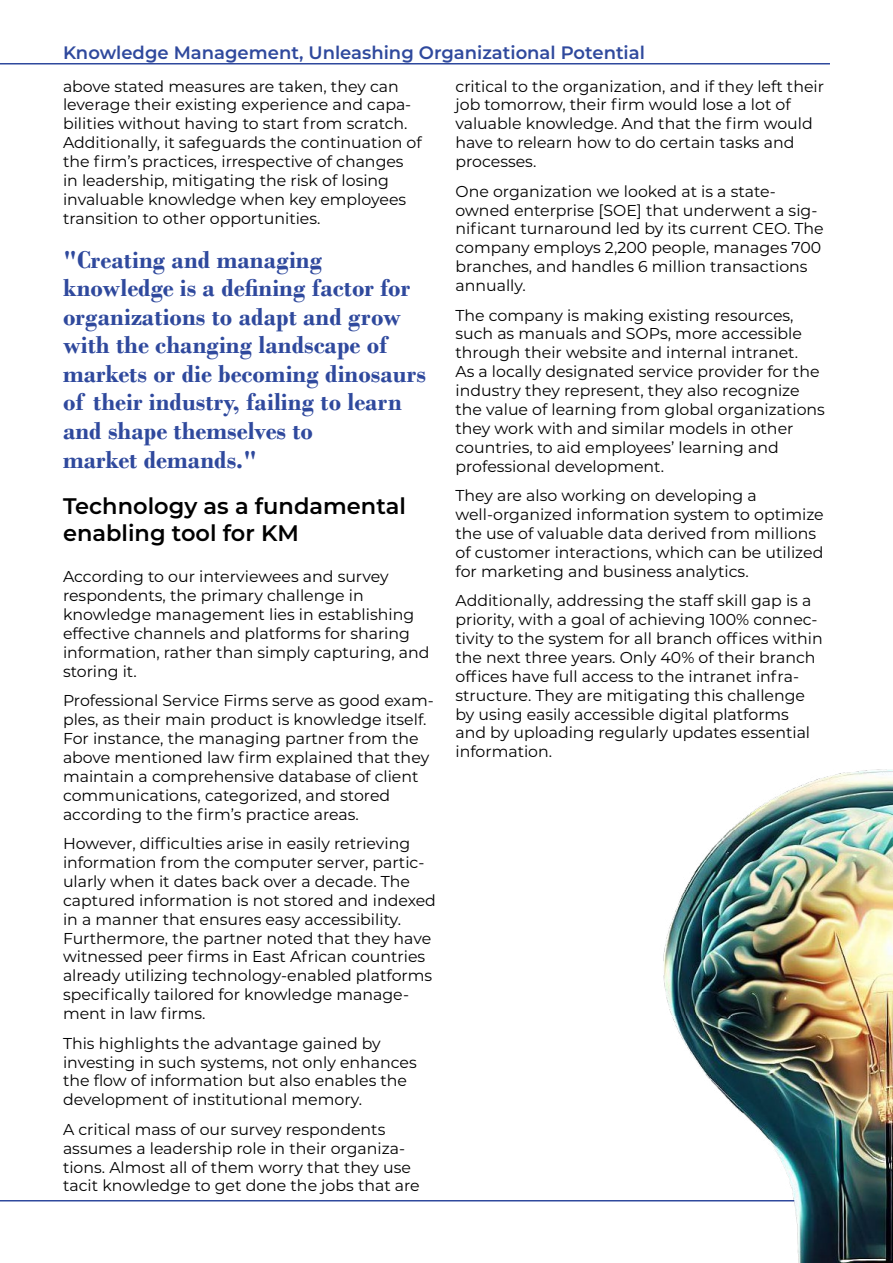
<style>
.page{position:relative;width:893px;height:1263px;background:#fff}
.page>*{position:absolute;margin:0;border:0;box-sizing:border-box;transform-origin:0 0}
.t1{font:700 25.5px/28.5px "Bodoni";color:#2f499d}
.t2{font:600 22.5px/27px "Montserrat";color:#000}
.t3{font:600 18px "Montserrat";color:#2f499d}
.t4{font:15.75px/18.9px "Montserrat";color:#000}
</style>
<div class="page">
<hr style="left:0;top:1200px;width:830px;height:1px;background:#2f499d">
<hr style="left:0;top:63px;width:830px;height:2px;background:#2f499d">
<img style="left:506px;top:769px;width:387px;height:494px">
<p class="t3" style="left:63px;top:40px;width:583px">Knowledge Management, Unleashing Organizational Potential</p>
<p class="t4" style="left:63px;top:76px;width:360px">above stated measures are taken, they can leverage their existing experience and capa&shy;bilities without having to start from scratch.<br>Additionally, it safeguards the continuation of the firm’s practices, irrespective of changes in leadership, mitigating the risk of losing invaluable knowledge when key employees transition to other opportunities.</p>
<p class="t4" style="left:455px;top:76px;width:370px">critical to the organization, and if they left their job tomorrow, their firm would lose a lot of valuable knowledge. And that the firm would have to relearn how to do certain tasks and processes.</p>
<p class="t4" style="left:455px;top:181px;width:370px">One organization we looked at is a state&shy;owned enterprise [SOE] that underwent a sig&shy;nificant turnaround led by its current CEO. The company employs 2,200 people, manages 700 branches, and handles 6 million transactions annually.</p>
<p class="t4" style="left:455px;top:305px;width:371px">The company is making existing resources, such as manuals and SOPs, more accessible through their website and internal intranet.<br>As a locally designated service provider for the industry they represent, they also recognize the value of learning from global organizations they work with and similar models in other countries, to aid employees’ learning and professional development.</p>
<p class="t4" style="left:455px;top:485px;width:370px">They are also working on developing a well-organized information system to optimize the use of valuable data derived from millions of customer interactions, which can be utilized for marketing and business analytics.</p>
<p class="t4" style="left:455px;top:590px;width:369px">Additionally, addressing the staff skill gap is a priority, with a goal of achieving 100% connec&shy;tivity to the system for all branch offices within the next three years. Only 40% of their branch offices have full access to the intranet infra&shy;structure. They are mitigating this challenge by using easily accessible digital platforms and by uploading regularly updates essential information.</p>
<h1 class="t1" style="left:63px;top:245px;width:365px">"Creating and managing knowledge is a defining factor for organizations to adapt and grow with the changing landscape of markets or die becoming dinosaurs of their industry, failing to learn and shape themselves to<br>market demands."</h1>
<h2 class="t2" style="left:63px;top:492px;width:345px">Technology as a fundamental enabling tool for KM</h2>
<p class="t4" style="left:63px;top:567px;width:368px">According to our interviewees and survey respondents, the primary challenge in knowledge management lies in establishing effective channels and platforms for sharing information, rather than simply capturing, and storing it.</p>
<p class="t4" style="left:63px;top:691px;width:372px">Professional Service Firms serve as good exam&shy;ples, as their main product is knowledge itself.<br>For instance, the managing partner from the above mentioned law firm explained that they maintain a comprehensive database of client communications, categorized, and stored according to the firm’s practice areas.</p>
<p class="t4" style="left:63px;top:833px;width:374px">However, difficulties arise in easily retrieving information from the computer server, partic&shy;ularly when it dates back over a decade. The captured information is not stored and indexed in a manner that ensures easy accessibility.<br>Furthermore, the partner noted that they have witnessed peer firms in East African countries already utilizing technology-enabled platforms specifically tailored for knowledge manage&shy;ment in law firms.</p>
<p class="t4" style="left:63px;top:1033px;width:355px">This highlights the advantage gained by investing in such systems, not only enhances the flow of information but also enables the development of institutional memory.</p>
<p class="t4" style="left:63px;top:1119px;width:358px">A critical mass of our survey respondents assumes a leadership role in their organiza&shy;tions. Almost all of them worry that they use tacit knowledge to get done the jobs that are</p>
</div>
